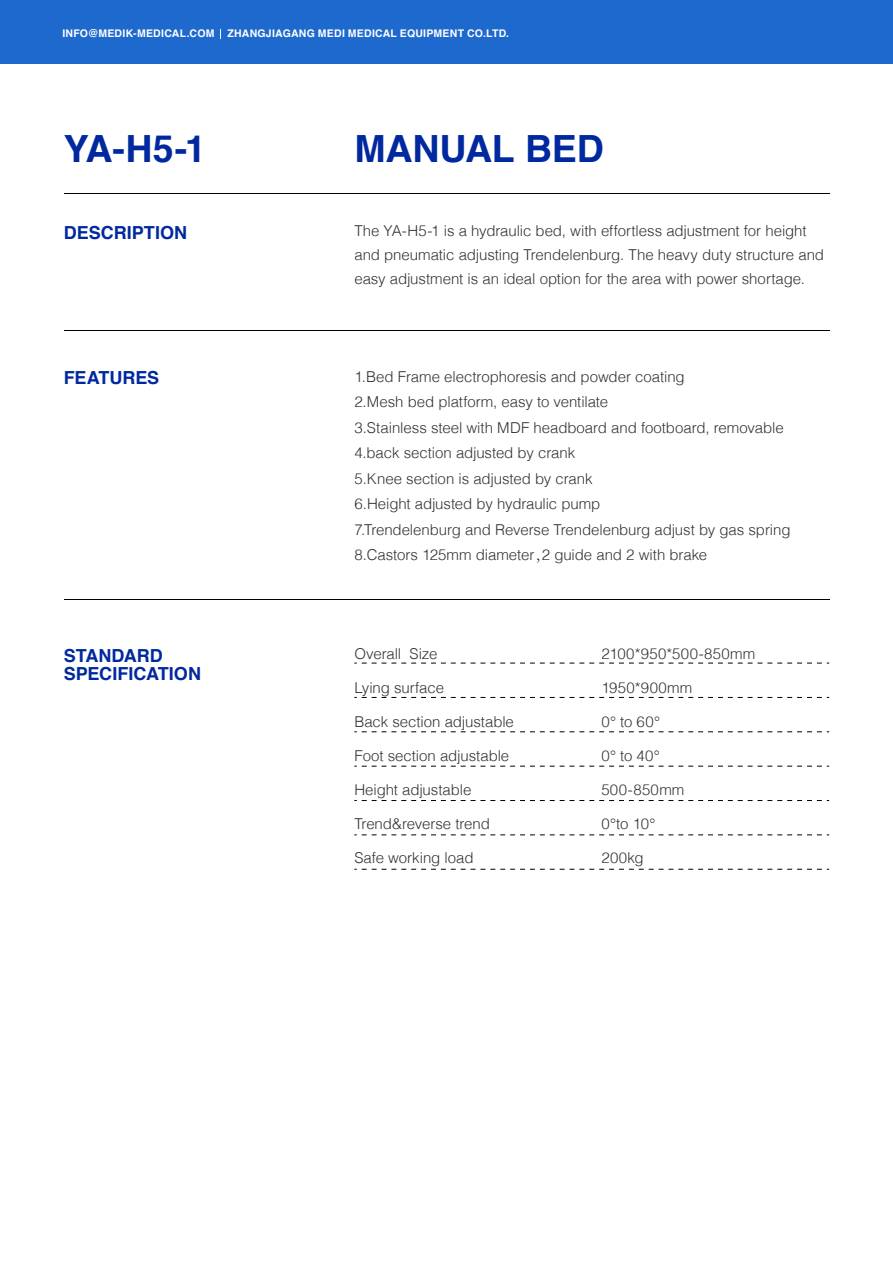
<style>
.page{position:relative;width:893px;height:1263px;background:#fff}
.page>*{position:absolute;margin:0;border:0;box-sizing:border-box;transform-origin:0 0}
.t1{font:700 37.5px "Helvetica";letter-spacing:-.005em;color:#00289f}
.t2{font:700 18px/18px "Helvetica";color:#00289f}
.t3{font:300 15px/25.5px "Helvetica";letter-spacing:-.005em;color:#333}
.t4{font:300 15px "Helvetica";letter-spacing:.02em;color:#333}
.t5{font:300 15px "Helvetica";letter-spacing:.015em;color:#333}
.t6{font:700 10.5px "Helvetica";letter-spacing:.025em;color:#fff}
.s1{font-family:"Adobe Song Std"}
</style>
<div class="page">
<div style="left:0;top:0;width:893px;height:64px;background:#1e69cd"></div>
<hr style="left:64px;top:193px;width:765px;height:1px;background:#000">
<hr style="left:64px;top:599px;width:765px;height:1px;background:#000">
<hr style="left:64px;top:330px;width:765px;height:1px;background:#000">
<svg style="left:354px;top:663px;width:475px;height:1px"></svg>
<svg style="left:354px;top:731px;width:475px;height:1px"></svg>
<svg style="left:354px;top:697px;width:475px;height:1px"></svg>
<svg style="left:354px;top:766px;width:475px;height:1px"></svg>
<svg style="left:354px;top:800px;width:475px;height:1px"></svg>
<svg style="left:354px;top:835px;width:475px;height:1px"></svg>
<svg style="left:354px;top:869px;width:475px;height:1px"></svg>
<p class="t6" style="left:62px;top:25px;width:448px">INFO@MEDIK-MEDICAL.COM ZHANGJIAGANG MEDI MEDICAL EQUIPMENT CO.LTD.</p>
<h1 class="t1" style="left:64px;top:118px;width:144px">YA-H5-1</h1>
<h1 class="t1" style="left:354px;top:118px;width:251px">MANUAL BED</h1>
<p class="t2" style="left:64px;top:224px;width:125px">DESCRIPTION</p>
<p class="t3" style="left:354px;top:218px;width:471px;line-height:24px">The YA-H5-1 is a hydraulic bed, with effortless adjustment for height and pneumatic adjusting Trendelenburg. The heavy duty structure and easy adjustment is an ideal option for the area with power shortage.</p>
<p class="t2" style="left:64px;top:369px;width:97px">FEATURES</p>
<p class="t3" style="left:354px;top:363px;width:438px">1.Bed Frame electrophoresis and powder coating<br>2.Mesh bed platform, easy to ventilate<br>3.Stainless steel with MDF headboard and footboard, removable 4.back section adjusted by crank<br>5.Knee section is adjusted by crank<br>6.Height adjusted by hydraulic pump<br>7.Trendelenburg and Reverse Trendelenburg adjust by gas spring 8.Castors 125mm diameter<span class="s1">，</span>2 guide and 2 with brake</p>
<p class="t2" style="left:64px;top:647px;width:139px">STANDARD<br>SPECIFICATION</p>
<p class="t3" style="left:354px;top:640px;width:85px">Overall Size</p>
<p class="t3" style="left:354px;top:674px;width:91px">Lying surface</p>
<p class="t3" style="left:354px;top:708px;width:161px">Back section adjustable</p>
<p class="t3" style="left:354px;top:742px;width:156px">Foot section adjustable</p>
<p class="t3" style="left:354px;top:776px;width:119px">Height adjustable</p>
<p class="t3" style="left:354px;top:811px;width:137px">Trend&amp;reverse trend</p>
<p class="t3" style="left:354px;top:845px;width:121px">Safe working load</p>
<p class="t5" style="left:601px;top:642px;width:155px">2100*950*500-850mm</p>
<p class="t4" style="left:601px;top:676px;width:92px">1950*900mm</p>
<p class="t3" style="left:601px;top:708px;width:60px">0° to 60°</p>
<p class="t3" style="left:601px;top:743px;width:60px">0° to 40°</p>
<p class="t4" style="left:601px;top:778px;width:84px">500-850mm</p>
<p class="t3" style="left:601px;top:811px;width:55px">0°to 10°</p>
<p class="t3" style="left:601px;top:845px;width:44px">200kg</p>
</div>
